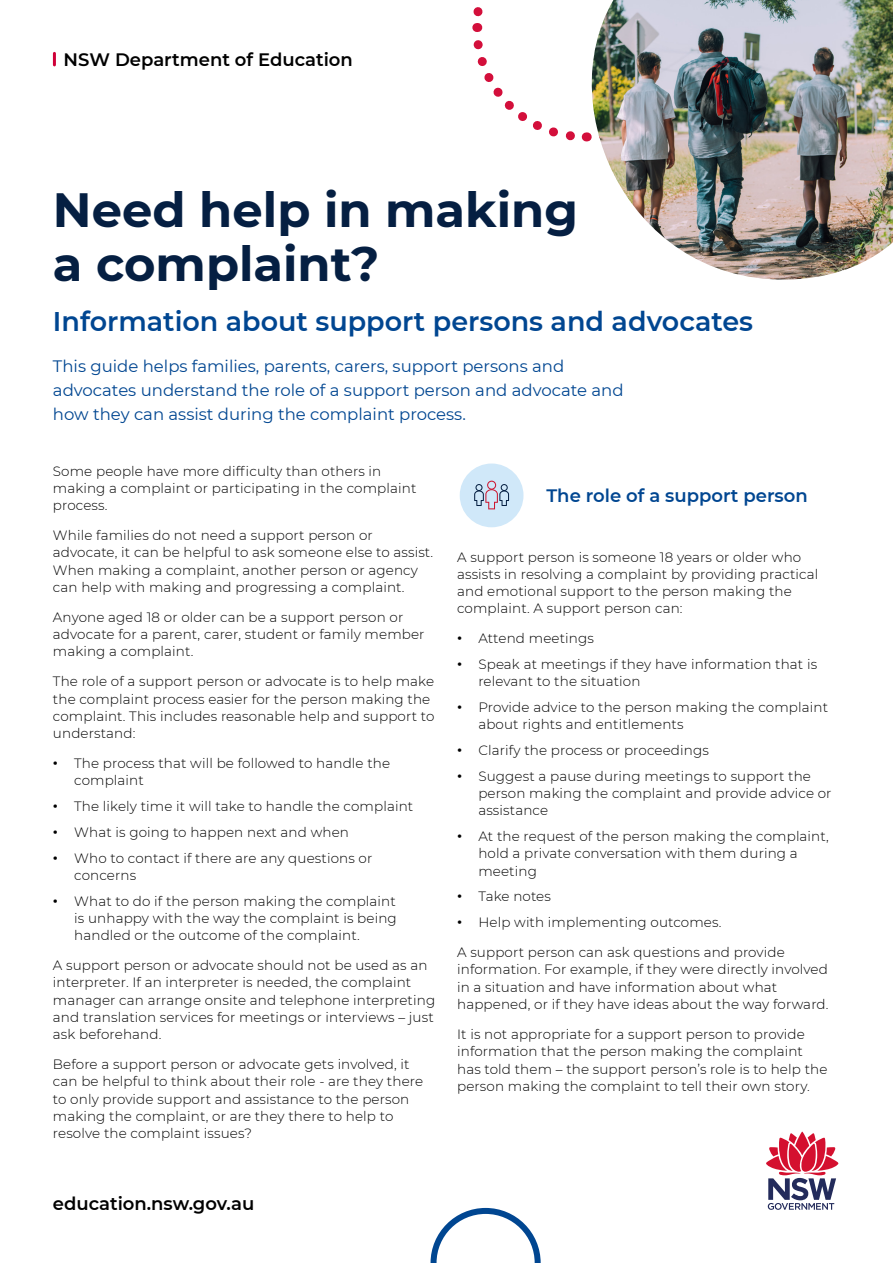
<style>
.page{position:relative;width:893px;height:1263px;background:#fff}
.page>*{position:absolute;margin:0;border:0;box-sizing:border-box;transform-origin:0 0}
.Cover_Heading{font:700 48px/54px "Montserrat";color:#051f42}
.Subheading{font:600 27px "Montserrat";color:#004691}
.t1{font:600 18px "Montserrat";color:#000}
.Body_Heading{font:600 18px "Montserrat";color:#004691}
.Intro_heading{font:16.5px/24px "Montserrat";color:#004691}
.Body_2{font:300 13.5px/17.2px "Montserrat";letter-spacing:.01em;color:#000}
.s1{font-weight:700}
</style>
<div class="page">
<svg style="left:53px;top:53px;width:3px;height:12px"></svg>
<svg style="left:766px;top:1131px;width:73px;height:79px"></svg>
<svg style="left:472px;top:7px;width:118px;height:135px"></svg>
<img style="left:590px;top:0;width:303px;height:280px">
<svg style="left:431px;top:1208px;width:110px;height:55px"></svg>
<div style="left:460px;top:463px;width:63px;height:64px;background:#d0e8f9;border-radius:50%"></div>
<svg style="left:474px;top:481px;width:35px;height:28px"></svg>
<p class="t1" style="left:64px;top:47px;width:291px">NSW Department of Education</p>
<h1 class="Cover_Heading" style="left:53px;top:181px;width:527px">Need help in making a complaint?</h1>
<h2 class="Subheading" style="left:53px;top:302px;width:702px">Information about support persons and advocates</h2>
<p class="Intro_heading" style="left:53px;top:354px;width:572px">This guide helps families, parents, carers, support persons and advocates understand the role of a support person and advocate and how they can assist during the complaint process.</p>
<p class="Body_2" style="left:53px;top:462px;width:365px">Some people have more difficulty than others in making a complaint or participating in the complaint process.</p>
<p class="Body_2" style="left:53px;top:526px;width:382px">While families do not need a support person or advocate, it can be helpful to ask someone else to assist.<br>When making a complaint, another person or agency can help with making and progressing a complaint.</p>
<p class="Body_2" style="left:53px;top:608px;width:373px">Anyone aged 18 or older can be a support person or advocate for a parent, carer, student or family member making a complaint.</p>
<p class="Body_2" style="left:53px;top:672px;width:383px">The role of a support person or advocate is to help make the complaint process easier for the person making the complaint. This includes reasonable help and support to understand:</p>
<p class="Body_2" style="left:74px;top:754px;width:318px;text-indent:-21px"><span class="s1">ٚ</span> The process that will be followed to handle the complaint</p>
<p class="Body_2" style="left:53px;top:797px;width:362px"><span class="s1">ٚ</span> The likely time it will take to handle the complaint</p>
<p class="Body_2" style="left:53px;top:823px;width:298px"><span class="s1">ٚ</span> What is going to happen next and when</p>
<p class="Body_2" style="left:74px;top:849px;width:300px;text-indent:-21px"><span class="s1">ٚ</span> Who to contact if there are any questions or concerns</p>
<p class="Body_2" style="left:74px;top:892px;width:324px;text-align:justify;text-indent:-21px"><span class="s1">ٚ</span> What to do if the person making the complaint is unhappy with the way the complaint is being handled or the outcome of the complaint.</p>
<p class="Body_2" style="left:53px;top:956px;width:384px">A support person or advocate should not be used as an interpreter. If an interpreter is needed, the complaint manager can arrange onsite and telephone interpreting and translation services for meetings or interviews – just ask beforehand.</p>
<p class="Body_2" style="left:53px;top:1055px;width:372px">Before a support person or advocate gets involved, it can be helpful to think about their role - are they there to only provide support and assistance to the person making the complaint, or are they there to help to resolve the complaint issues?</p>
<p class="t1" style="left:53px;top:1191px;width:203px">education.nsw.gov.au</p>
<h3 class="Body_Heading" style="left:546px;top:483px;width:263px">The role of a support person</h3>
<p class="Body_2" style="left:457px;top:548px;width:363px">A support person is someone 18 years or older who assists in resolving a complaint by providing practical and emotional support to the person making the complaint. A support person can:</p>
<p class="Body_2" style="left:457px;top:629px;width:138px"><span class="s1">ٚ</span> Attend meetings</p>
<p class="Body_2" style="left:478px;top:655px;width:340px;text-indent:-21px"><span class="s1">ٚ</span> Speak at meetings if they have information that is relevant to the situation</p>
<p class="Body_2" style="left:478px;top:698px;width:351px;text-indent:-21px"><span class="s1">ٚ</span> Provide advice to the person making the complaint about rights and entitlements</p>
<p class="Body_2" style="left:457px;top:741px;width:253px"><span class="s1">ٚ</span> Clarify the process or proceedings</p>
<p class="Body_2" style="left:478px;top:767px;width:355px;text-indent:-21px"><span class="s1">ٚ</span> Suggest a pause during meetings to support the person making the complaint and provide advice or assistance</p>
<p class="Body_2" style="left:478px;top:827px;width:352px;text-indent:-21px"><span class="s1">ٚ</span> At the request of the person making the complaint, hold a private conversation with them during a meeting</p>
<p class="Body_2" style="left:457px;top:888px;width:95px"><span class="s1">ٚ</span> Take notes</p>
<p class="Body_2" style="left:457px;top:913px;width:266px"><span class="s1">ٚ</span> Help with implementing outcomes.</p>
<p class="Body_2" style="left:457px;top:943px;width:373px">A support person can ask questions and provide information. For example, if they were directly involved in a situation and have information about what happened, or if they have ideas about the way forward.</p>
<p class="Body_2" style="left:457px;top:1025px;width:372px">It is not appropriate for a support person to provide information that the person making the complaint has told them – the support person’s role is to help the person making the complaint to tell their own story.</p>
</div>
